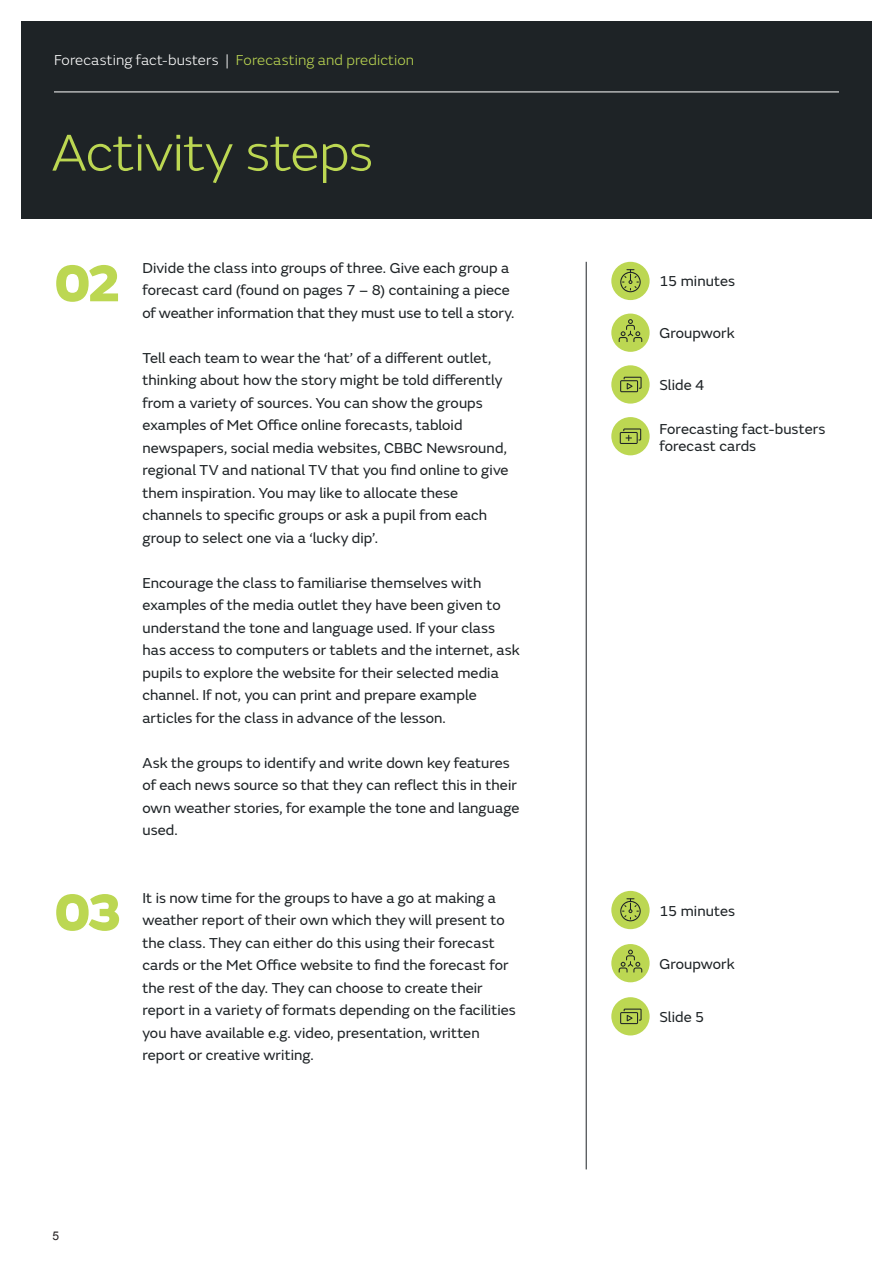
<style>
.page{position:relative;width:893px;height:1263px;background:#fff}
.page>*{position:absolute;margin:0;border:0;box-sizing:border-box;transform-origin:0 0}
.MO_Lesson_plan_title{font:300 54px "FS Emeric";letter-spacing:-.005em;color:#bcd752}
.MO_Lesson_plan_numbe{font:800 54px "FS Emeric";color:#bcd752}
.MO_Lesson_plan_body{font:15px/22.5px "FS Emeric";letter-spacing:.005em;color:#1e2326}
.MO_Lesson_plan_cover{font:300 15px "FS Emeric";letter-spacing:.005em;color:#fff}
.t1{font:12px "Arial";color:#231f20}
.s1{color:#bcd752}
</style>
<div class="page">
<div style="left:21px;top:21px;width:851px;height:198px;background:#1e2326"></div>
<hr style="left:54px;top:92px;width:785px;height:1px;background:#fff">
<div style="left:611px;top:891px;width:39px;height:38px;background:#bcd752;border-radius:50%"></div>
<svg style="left:620px;top:898px;width:21px;height:23px"></svg>
<hr style="left:586px;top:262px;width:1px;height:907px;background:#1e2326">
<div style="left:611px;top:262px;width:39px;height:38px;background:#bcd752;border-radius:50%"></div>
<svg style="left:620px;top:269px;width:21px;height:23px"></svg>
<div style="left:611px;top:314px;width:39px;height:38px;background:#bcd752;border-radius:50%"></div>
<svg style="left:619px;top:319px;width:23px;height:23px"></svg>
<div style="left:611px;top:944px;width:39px;height:38px;background:#bcd752;border-radius:50%"></div>
<svg style="left:619px;top:949px;width:23px;height:23px"></svg>
<div style="left:611px;top:365px;width:39px;height:39px;background:#bcd752;border-radius:50%"></div>
<svg style="left:620px;top:377px;width:22px;height:15px"></svg>
<div style="left:611px;top:997px;width:39px;height:38px;background:#bcd752;border-radius:50%"></div>
<svg style="left:620px;top:1008px;width:22px;height:16px"></svg>
<div style="left:611px;top:417px;width:39px;height:38px;background:#bcd752;border-radius:50%"></div>
<svg style="left:620px;top:428px;width:21px;height:16px"></svg>
<p class="MO_Lesson_plan_cover" style="left:54px;top:50px;width:362px">Forecasting fact-busters | <span class="s1">Forecasting and prediction</span></p>
<p class="MO_Lesson_plan_title" style="left:51px;top:116px;width:324px">Activity steps</p>
<p class="MO_Lesson_plan_numbe" style="left:54px;top:239px;width:70px">02</p>
<p class="MO_Lesson_plan_numbe" style="left:54px;top:868px;width:70px">03</p>
<p class="MO_Lesson_plan_body" style="left:142px;top:256px;width:374px">Divide the class into groups of three. Give each group a forecast card (found on pages 7 – 8) containing a piece of weather information that they must use to tell a story.</p>
<p class="MO_Lesson_plan_body" style="left:142px;top:346px;width:368px">Tell each team to wear the ‘hat’ of a different outlet, thinking about how the story might be told differently from a variety of sources. You can show the groups examples of Met Office online forecasts, tabloid newspapers, social media websites, CBBC Newsround, regional TV and national TV that you find online to give them inspiration. You may like to allocate these channels to specific groups or ask a pupil from each group to select one via a ‘lucky dip’.</p>
<p class="MO_Lesson_plan_body" style="left:142px;top:571px;width:379px">Encourage the class to familiarise themselves with examples of the media outlet they have been given to understand the tone and language used. If your class has access to computers or tablets and the internet, ask pupils to explore the website for their selected media channel. If not, you can print and prepare example articles for the class in advance of the lesson.</p>
<p class="MO_Lesson_plan_body" style="left:142px;top:751px;width:378px">Ask the groups to identify and write down key features of each news source so that they can reflect this in their own weather stories, for example the tone and language used.</p>
<p class="MO_Lesson_plan_body" style="left:142px;top:886px;width:375px">It is now time for the groups to have a go at making a weather report of their own which they will present to the class. They can either do this using their forecast cards or the Met Office website to find the forecast for the rest of the day. They can choose to create their report in a variety of formats depending on the facilities you have available e.g. video, presentation, written report or creative writing.</p>
<p class="t1" style="left:52px;top:1228px;width:8px">5</p>
<p class="MO_Lesson_plan_body" style="left:659px;top:269px;width:77px">15 minutes</p>
<p class="MO_Lesson_plan_body" style="left:659px;top:321px;width:77px">Groupwork</p>
<p class="MO_Lesson_plan_body" style="left:659px;top:373px;width:47px">Slide 4</p>
<p class="MO_Lesson_plan_body" style="left:659px;top:420px;width:168px;line-height:16.5px">Forecasting fact-busters forecast cards</p>
<p class="MO_Lesson_plan_body" style="left:659px;top:898px;width:77px">15 minutes</p>
<p class="MO_Lesson_plan_body" style="left:659px;top:951px;width:77px">Groupwork</p>
<p class="MO_Lesson_plan_body" style="left:659px;top:1005px;width:47px">Slide 5</p>
</div>
